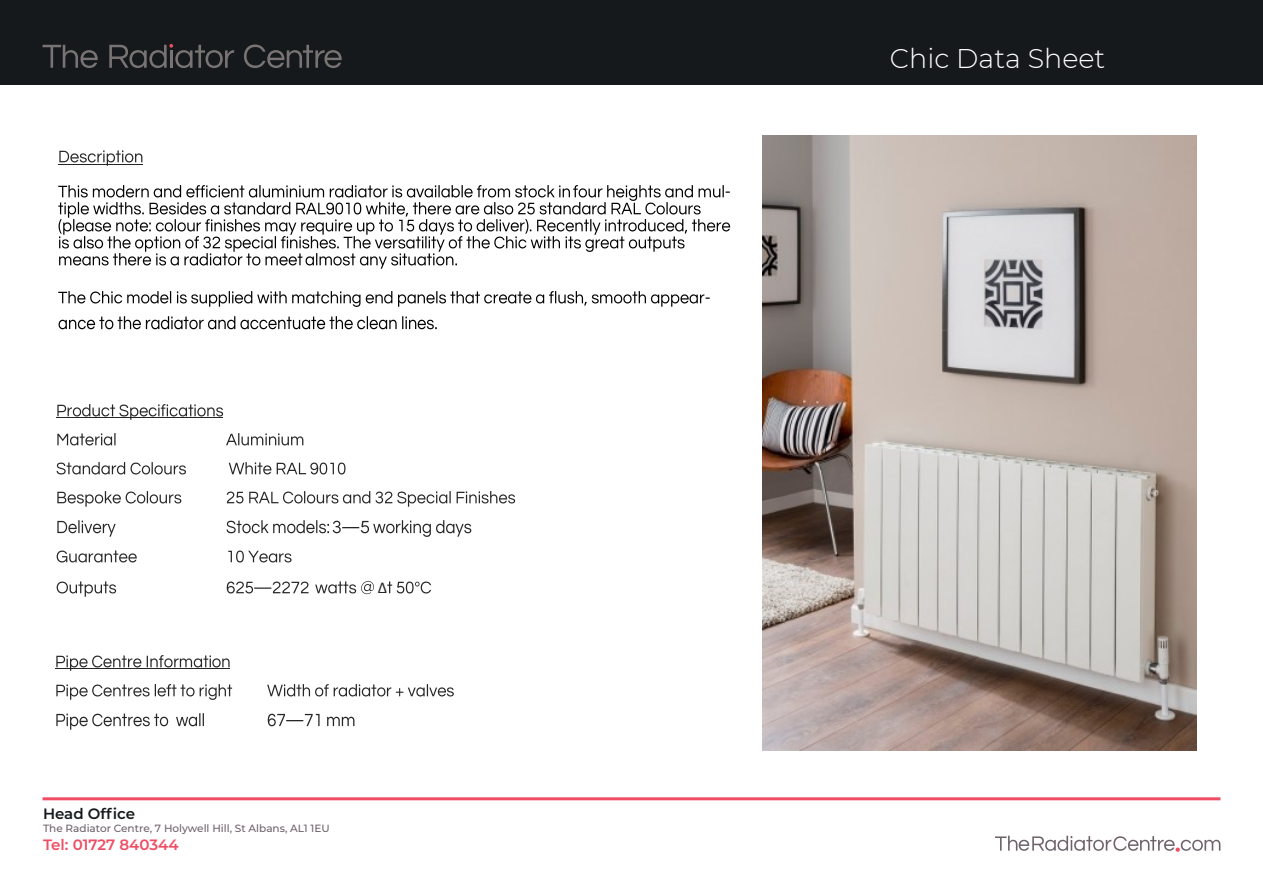
<style>
.page{position:relative;width:1263px;height:893px;background:#fff}
.page>*{position:absolute;margin:0;border:0;box-sizing:border-box;transform-origin:0 0}
.t1{font:300 27px "Montserrat";color:#fff}
.t2{font:16.5px "Calibri";color:#262626}
.t3{font:600 15px "Montserrat";color:#ef4d63}
.t4{font:600 15px "Montserrat";color:#15191c}
.t5{font:500 10.5px "Montserrat";color:#6d616a}
</style>
<div class="page">
<div style="left:0;top:0;width:1263px;height:85px;background:#15191c"></div>
<svg style="left:995px;top:836px;width:225px;height:16px"></svg>
<svg style="left:244px;top:44px;width:98px;height:24px"></svg>
<svg style="left:43px;top:45px;width:55px;height:23px"></svg>
<svg style="left:109px;top:44px;width:125px;height:24px"></svg>
<hr style="left:43px;top:797px;width:1177px;height:3px;background:#ef4d63">
<img style="left:59px;top:150px;width:84px;height:16px">
<hr style="left:59px;top:164px;width:84px;height:1px;background:#262626">
<img style="left:59px;top:185px;width:515px;height:13px">
<img style="left:574px;top:185px;width:156px;height:15px">
<img style="left:59px;top:200px;width:642px;height:17px">
<img style="left:59px;top:217px;width:672px;height:17px">
<img style="left:59px;top:234px;width:626px;height:17px">
<img style="left:59px;top:251px;width:247px;height:15px">
<img style="left:306px;top:251px;width:151px;height:17px">
<img style="left:59px;top:291px;width:651px;height:15px">
<img style="left:59px;top:316px;width:378px;height:14px">
<img style="left:57px;top:404px;width:167px;height:15px">
<hr style="left:57px;top:417px;width:166px;height:1px;background:#262626">
<img style="left:57px;top:433px;width:59px;height:13px">
<img style="left:226px;top:433px;width:78px;height:13px">
<img style="left:57px;top:462px;width:289px;height:13px">
<img style="left:57px;top:491px;width:125px;height:16px">
<img style="left:226px;top:491px;width:290px;height:16px">
<img style="left:57px;top:520px;width:59px;height:16px">
<img style="left:226px;top:520px;width:107px;height:14px">
<img style="left:333px;top:520px;width:8px;height:14px">
<img style="left:342px;top:527px;width:19px;height:4px">
<img style="left:361px;top:520px;width:13px;height:14px">
<img style="left:374px;top:520px;width:98px;height:16px">
<img style="left:57px;top:550px;width:80px;height:13px">
<img style="left:228px;top:550px;width:64px;height:13px">
<img style="left:57px;top:581px;width:60px;height:16px">
<img style="left:226px;top:581px;width:27px;height:13px">
<img style="left:253px;top:587px;width:19px;height:3px">
<img style="left:272px;top:581px;width:44px;height:13px">
<img style="left:316px;top:581px;width:115px;height:14px">
<img style="left:56px;top:655px;width:174px;height:15px">
<hr style="left:55px;top:668px;width:175px;height:1px;background:#262626">
<img style="left:56px;top:684px;width:177px;height:16px">
<img style="left:268px;top:684px;width:186px;height:13px">
<img style="left:56px;top:713px;width:148px;height:16px">
<img style="left:268px;top:713px;width:17px;height:14px">
<img style="left:286px;top:714px;width:19px;height:8px">
<img style="left:305px;top:713px;width:15px;height:14px">
<img style="left:327px;top:716px;width:28px;height:11px">
<img style="left:762px;top:136px;width:434px;height:615px">
<h2 class="t2" style="left:378px;top:581px;width:11px">Δ</h2>
<p class="t4" style="left:43px;top:803px;width:94px">Head Office</p>
<p class="t5" style="left:43px;top:821px;width:288px">The Radiator Centre, 7 Holywell Hill, St Albans, AL1 1EU</p>
<p class="t3" style="left:43px;top:834px;width:137px">Tel: 01727 840344</p>
<p class="t1" style="left:890px;top:40px;width:217px">Chic Data Sheet</p>
</div>
